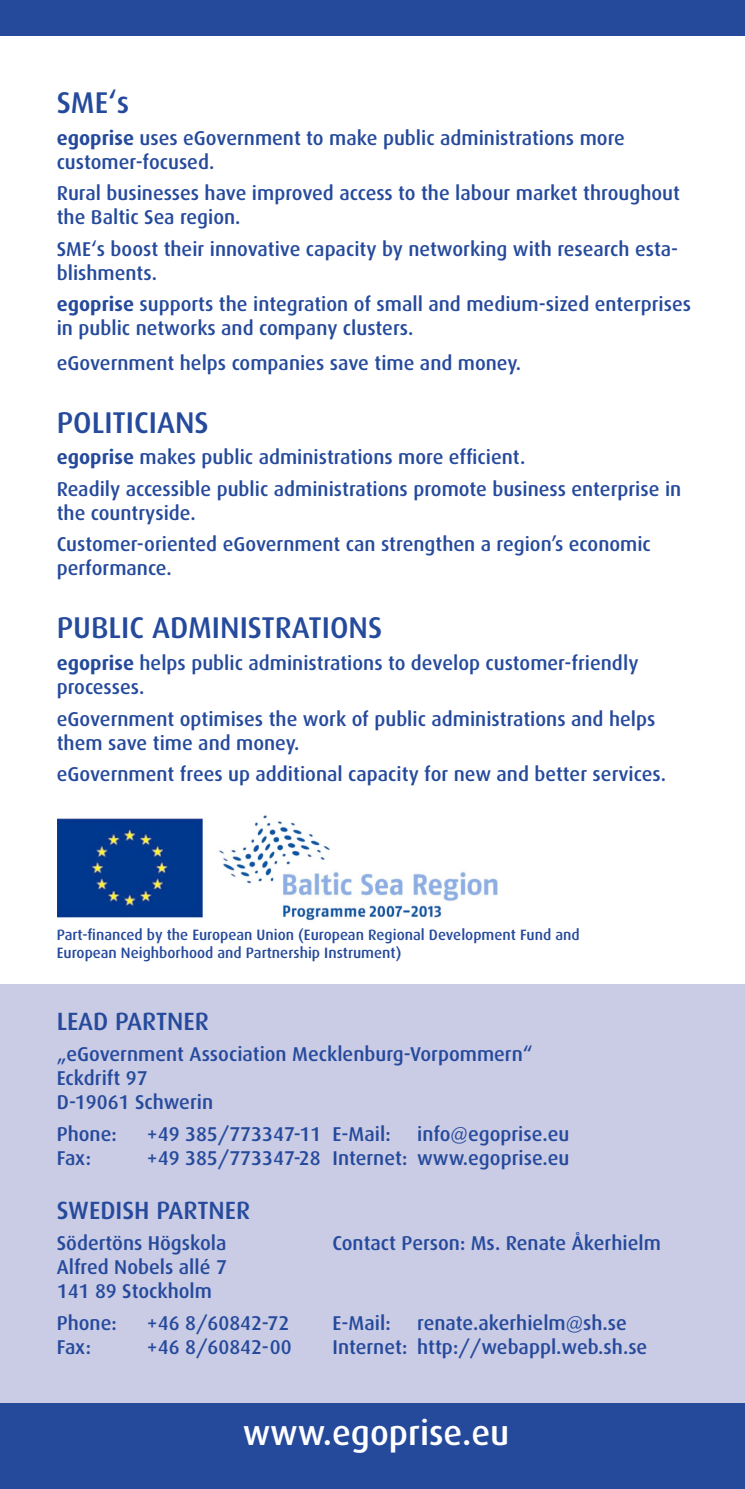
<style>
.page{position:relative;width:745px;height:1489px;background:#fff}
.page>*{position:absolute;margin:0;border:0;box-sizing:border-box;transform-origin:0 0}
.t1{font:500 35px "Dax";color:#fff}
.t2{font:500 30px "Dax";color:#254a9c}
.t3{font:500 25px "Dax";color:#254a9c}
.t4{font:500 20px/24px "Dax";color:#254a9c}
.t5{font:500 15px "Dax";color:#254a9c}
.s1{font-weight:700}
</style>
<div class="page">
<div style="left:0;top:984px;width:744px;height:433px;background:#cacbe4"></div>
<div style="left:0;top:1403px;width:744px;height:85px;background:#254a9c"></div>
<div style="left:0;top:0;width:744px;height:35px;background:#254a9c"></div>
<img style="left:57px;top:815px;width:441px;height:106px">
<p class="t2" style="left:57px;top:86px;width:74px">SME‘s</p>
<p class="t4" style="left:57px;top:126px;width:569px"><span class="s1">egoprise</span> uses eGovernment to make public administrations more customer-focused.</p>
<p class="t4" style="left:57px;top:181px;width:624px">Rural businesses have improved access to the labour market throughout the Baltic Sea region.</p>
<p class="t4" style="left:57px;top:237px;width:622px">SME‘s boost their innovative capacity by networking with research esta&shy;blishments.</p>
<p class="t4" style="left:57px;top:292px;width:635px"><span class="s1">egoprise</span> supports the integration of small and medium-sized enterprises in public networks and company clusters.</p>
<p class="t4" style="left:57px;top:351px;width:465px">eGovernment helps companies save time and money.</p>
<p class="t2" style="left:57px;top:405px;width:153px">POLITICIANS</p>
<p class="t4" style="left:57px;top:445px;width:470px"><span class="s1">egoprise</span> makes public administrations more efficient.</p>
<p class="t4" style="left:57px;top:477px;width:625px">Readily accessible public administrations promote business enterprise in the countryside.</p>
<p class="t4" style="left:57px;top:532px;width:595px">Customer-oriented eGovernment can strengthen a region’s economic performance.</p>
<p class="t2" style="left:57px;top:611px;width:327px">PUBLIC ADMINISTRATIONS</p>
<p class="t4" style="left:57px;top:651px;width:582px"><span class="s1">egoprise</span> helps public administrations to develop customer-friendly processes.</p>
<p class="t4" style="left:57px;top:706px;width:599px">eGovernment optimises the work of public administrations and helps them save time and money.</p>
<p class="t4" style="left:57px;top:762px;width:610px">eGovernment frees up additional capacity for new and better services.</p>
<p class="t5" style="left:57px;top:926px;width:524px">Part-financed by the European Union (European Regional Development Fund and</p>
<p class="t5" style="left:57px;top:944px;width:346px">European Neighborhood and Partnership Instrument)</p>
<p class="t3" style="left:57px;top:1006px;width:154px">LEAD PARTNER</p>
<p class="t4" style="left:57px;top:1042px;width:477px">„eGovernment Association Mecklenburg-Vorpommern“</p>
<p class="t4" style="left:57px;top:1066px;width:92px">Eckdrift 97</p>
<p class="t4" style="left:57px;top:1090px;width:158px">D-19061 Schwerin</p>
<p class="t4" style="left:57px;top:1121px;width:61px">Phone:</p>
<p class="t4" style="left:147px;top:1121px;width:245px">+49 385/773347-11 E-Mail:</p>
<p class="t4" style="left:417px;top:1121px;width:154px">info@egoprise.eu</p>
<p class="t4" style="left:57px;top:1145px;width:36px">Fax:</p>
<p class="t4" style="left:147px;top:1145px;width:424px">+49 385/773347-28 Internet: www.egoprise.eu</p>
<p class="t3" style="left:57px;top:1195px;width:195px">SWEDISH PARTNER</p>
<p class="t4" style="left:57px;top:1231px;width:171px">Södertöns Högskola</p>
<p class="t4" style="left:332px;top:1231px;width:330px">Contact Person: Ms. Renate Åkerhielm</p>
<p class="t4" style="left:57px;top:1255px;width:172px">Alfred Nobels allé 7</p>
<p class="t4" style="left:57px;top:1279px;width:157px">141 89 Stockholm</p>
<p class="t4" style="left:57px;top:1310px;width:61px">Phone:</p>
<p class="t4" style="left:147px;top:1310px;width:144px">+46 8/60842-72</p>
<p class="t4" style="left:332px;top:1310px;width:60px">E-Mail:</p>
<p class="t4" style="left:417px;top:1310px;width:211px">renate.akerhielm@sh.se</p>
<p class="t4" style="left:57px;top:1334px;width:36px">Fax:</p>
<p class="t4" style="left:147px;top:1334px;width:146px">+46 8/60842-00</p>
<p class="t4" style="left:332px;top:1334px;width:316px">Internet: http://webappl.web.sh.se</p>
<p class="t1" style="left:242px;top:1413px;width:268px">www.egoprise.eu</p>
</div>
